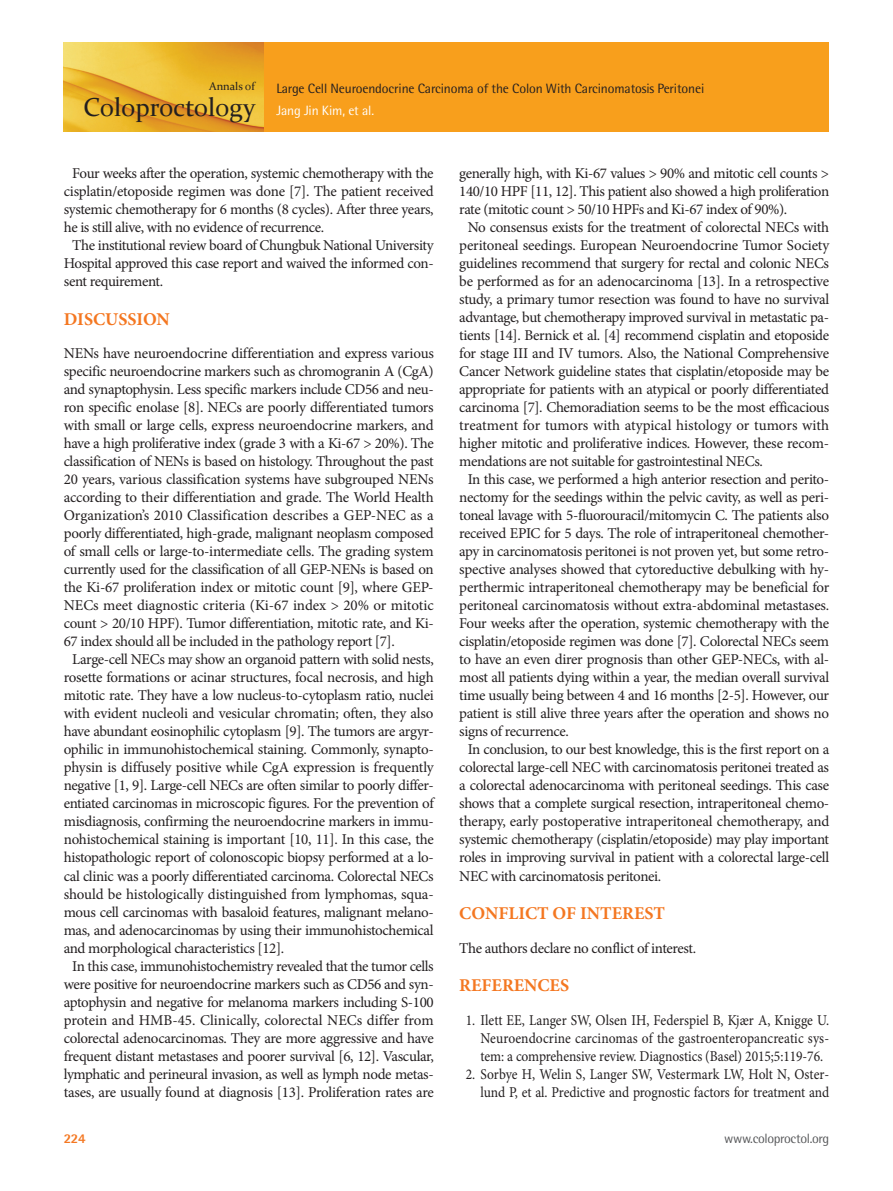
<style>
.page{position:relative;width:893px;height:1191px;background:#fff}
.page>*{position:absolute;margin:0;border:0;box-sizing:border-box;transform-origin:0 0}
.t1{font:25.95px "Constantia";color:#231f20}
.본문제목_대{font:700 18px "Minion Pro";color:#f47721}
.본문{font:15px/18px "Minion Pro";letter-spacing:-.025em;color:#231f20;text-align:justify}
.본문_앞단락0{font:15px/18px "Minion Pro";letter-spacing:-.025em;color:#231f20;text-align:justify}
.참고문헌1{font:15px/18px "Minion Pro";letter-spacing:-.005em;color:#231f20;text-align:justify;scale:.9 1}
.t2{font:13.5px "Rotis Semi Sans Std";letter-spacing:-.01em;color:#231f20}
.t3{font:13.5px "Rotis Semi Sans Std";letter-spacing:-.025em;color:#57585a}
.t4{font:13.5px "Rotis Semi Sans Std";letter-spacing:-.01em;color:#fff}
.t5{font:800 13.5px "Rotis Semi Sans Std";color:#f47721}
.t6{font:11.25px "Constantia";color:#231f20}
</style>
<div class="page">
<div style="left:264px;top:43px;width:565px;height:89px;background:#f89f1c"></div>
<img style="left:64px;top:43px;width:200px;height:89px">
<p class="t6" style="left:209px;top:79px;width:47px">Annals of</p>
<p class="t1" style="left:83px;top:90px;width:174px">Coloproctology</p>
<p class="t2" style="left:276px;top:80px;width:429px">Large Cell Neuroendocrine Carcinoma of the Colon With Carcinomatosis Peritonei</p>
<p class="t4" style="left:276px;top:102px;width:99px">Jang Jin Kim, et al.</p>
<p class="본문" style="left:64px;top:164px;width:372px;text-indent:9px">Four weeks after the operation, systemic chemotherapy with the cisplatin/etoposide regimen was done [7]. The patient received systemic chemotherapy for 6 months (8 cycles). After three years, he is still alive, with no evidence of recurrence.</p>
<p class="본문" style="left:64px;top:236px;width:371px;text-indent:9px">The institutional review board of Chungbuk National University Hospital approved this case report and waived the informed con&shy;sent requirement.</p>
<p class="본문제목_대" style="left:64px;top:306px;width:108px">DISCUSSION</p>
<p class="본문_앞단락0" style="left:64px;top:344px;width:372px">NENs have neuroendocrine differentiation and express various specific neuroendocrine markers such as chromogranin A (CgA) and synaptophysin. Less specific markers include CD56 and neu&shy;ron specific enolase [8]. NECs are poorly differentiated tumors with small or large cells, express neuroendocrine markers, and have a high proliferative index (grade 3 with a Ki-67 &gt; 20%). The classification of NENs is based on histology. Throughout the past 20 years, various classification systems have subgrouped NENs according to their differentiation and grade. The World Health Organization’s 2010 Classification describes a GEP-NEC as a poorly differentiated, high-grade, malignant neoplasm composed of small cells or large-to-intermediate cells. The grading system currently used for the classification of all GEP-NENs is based on the Ki-67 proliferation index or mitotic count [9], where GEP-NECs meet diagnostic criteria (Ki-67 index &gt; 20% or mitotic count &gt; 20/10 HPF). Tumor differentiation, mitotic rate, and Ki-67 index should all be included in the pathology report [7].</p>
<p class="본문" style="left:64px;top:650px;width:372px;text-indent:9px">Large-cell NECs may show an organoid pattern with solid nests, rosette formations or acinar structures, focal necrosis, and high mitotic rate. They have a low nucleus-to-cytoplasm ratio, nuclei with evident nucleoli and vesicular chromatin; often, they also have abundant eosinophilic cytoplasm [9]. The tumors are argyr&shy;ophilic in immunohistochemical staining. Commonly, synapto&shy;physin is diffusely positive while CgA expression is frequently negative [1, 9]. Large-cell NECs are often similar to poorly differ&shy;entiated carcinomas in microscopic figures. For the prevention of misdiagnosis, confirming the neuroendocrine markers in immu&shy;nohistochemical staining is important [10, 11]. In this case, the histopathologic report of colonoscopic biopsy performed at a lo&shy;cal clinic was a poorly differentiated carcinoma. Colorectal NECs should be histologically distinguished from lymphomas, squa&shy;mous cell carcinomas with basaloid features, malignant melano&shy;mas, and adenocarcinomas by using their immunohistochemical and morphological characteristics [12].</p>
<p class="본문" style="left:64px;top:956px;width:372px;text-align:center">In this case, immunohistochemistry revealed that the tumor cells were positive for neuroendocrine markers such as CD56 and syn&shy;aptophysin and negative for melanoma markers including S-100 protein and HMB-45. Clinically, colorectal NECs differ from colorectal adenocarcinomas. They are more aggressive and have frequent distant metastases and poorer survival [6, 12]. Vascular, lymphatic and perineural invasion, as well as lymph node metas&shy;tases, are usually found at diagnosis [13]. Proliferation rates are</p>
<p class="t5" style="left:64px;top:1129px;width:23px">224</p>
<p class="본문" style="left:459px;top:164px;width:371px">generally high, with Ki-67 values &gt; 90% and mitotic cell counts &gt; 140/10 HPF [11, 12]. This patient also showed a high proliferation rate (mitotic count &gt; 50/10 HPFs and Ki-67 index of 90%).</p>
<p class="본문" style="left:459px;top:218px;width:372px;text-indent:9px">No consensus exists for the treatment of colorectal NECs with peritoneal seedings. European Neuroendocrine Tumor Society guidelines recommend that surgery for rectal and colonic NECs be performed as for an adenocarcinoma [13]. In a retrospective study, a primary tumor resection was found to have no survival advantage, but chemotherapy improved survival in metastatic pa&shy;tients [14]. Bernick et al. [4] recommend cisplatin and etoposide for stage III and IV tumors. Also, the National Comprehensive Cancer Network guideline states that cisplatin/etoposide may be appropriate for patients with an atypical or poorly differentiated carcinoma [7]. Chemoradiation seems to be the most efficacious treatment for tumors with atypical histology or tumors with higher mitotic and proliferative indices. However, these recom&shy;mendations are not suitable for gastrointestinal NECs.</p>
<p class="본문" style="left:459px;top:470px;width:372px;text-indent:9px">In this case, we performed a high anterior resection and perito&shy;nectomy for the seedings within the pelvic cavity, as well as peri&shy;toneal lavage with 5-fluorouracil/mitomycin C. The patients also received EPIC for 5 days. The role of intraperitoneal chemother&shy;apy in carcinomatosis peritonei is not proven yet, but some retro&shy;spective analyses showed that cytoreductive debulking with hy&shy;perthermic intraperitoneal chemotherapy may be beneficial for peritoneal carcinomatosis without extra-abdominal metastases.<br>Four weeks after the operation, systemic chemotherapy with the cisplatin/etoposide regimen was done [7]. Colorectal NECs seem to have an even direr prognosis than other GEP-NECs, with al&shy;most all patients dying within a year, the median overall survival time usually being between 4 and 16 months [2-5]. However, our patient is still alive three years after the operation and shows no signs of recurrence.</p>
<p class="본문" style="left:459px;top:740px;width:372px;text-indent:9px">In conclusion, to our best knowledge, this is the first report on a colorectal large-cell NEC with carcinomatosis peritonei treated as a colorectal adenocarcinoma with peritoneal seedings. This case shows that a complete surgical resection, intraperitoneal chemo&shy;therapy, early postoperative intraperitoneal chemotherapy, and systemic chemotherapy (cisplatin/etoposide) may play important roles in improving survival in patient with a colorectal large-cell NEC with carcinomatosis peritonei.</p>
<p class="본문제목_대" style="left:459px;top:900px;width:207px">CONFLICT OF INTEREST</p>
<p class="본문_앞단락0" style="left:459px;top:938px;width:238px">The authors declare no conflict of interest.</p>
<p class="본문제목_대" style="left:459px;top:972px;width:111px">REFERENCES</p>
<p class="참고문헌1" style="left:480px;top:1010px;width:389px;text-indent:-15px">1. Ilett EE, Langer SW, Olsen IH, Federspiel B, Kjær A, Knigge U.<br>Neuroendocrine carcinomas of the gastroenteropancreatic sys&shy;tem: a comprehensive review. Diagnostics (Basel) 2015;5:119-76.</p>
<p class="참고문헌1" style="left:466px;top:1064px;width:405px;text-align:right">2. Sorbye H, Welin S, Langer SW, Vestermark LW, Holt N, Oster&shy;lund P, et al. Predictive and prognostic factors for treatment and</p>
<p class="t3" style="left:724px;top:1130px;width:106px">www.coloproctol.org</p>
</div>
